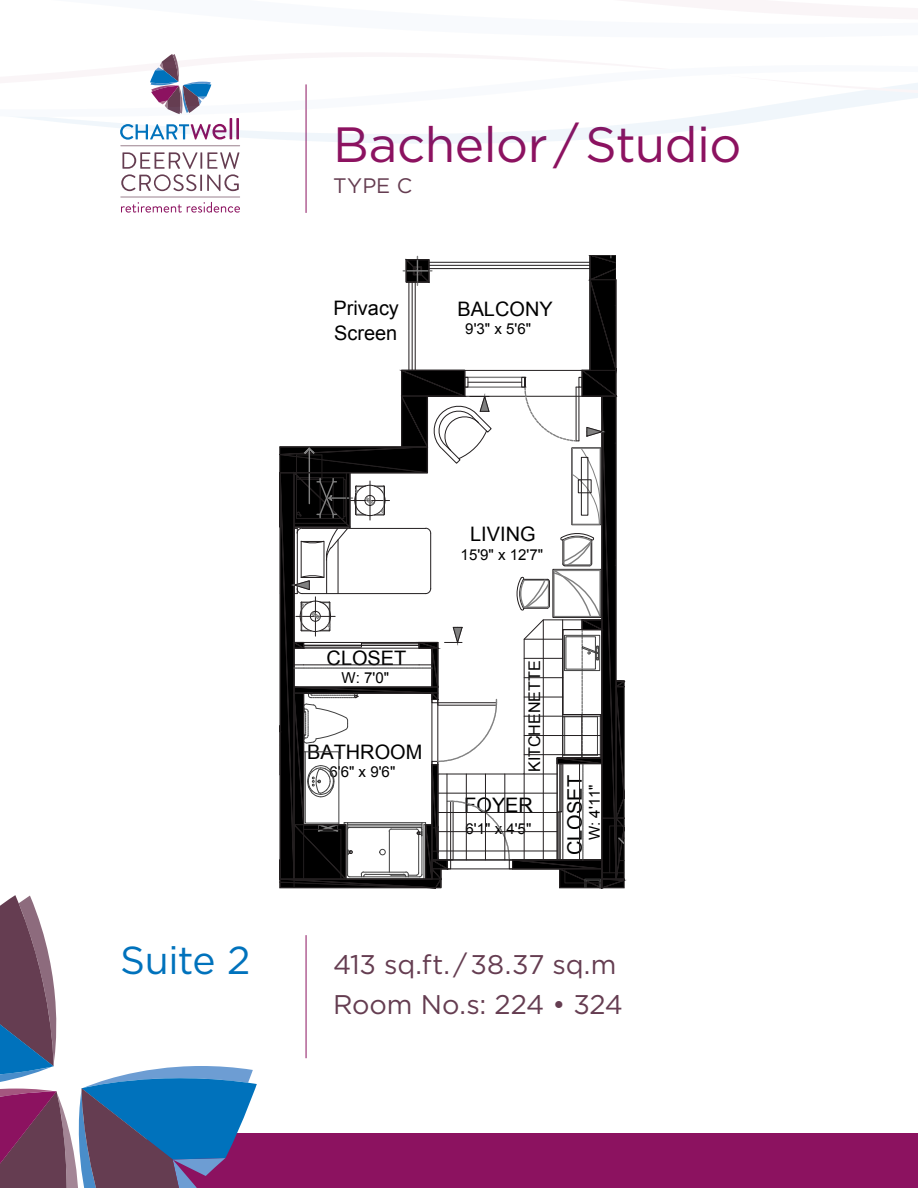
<style>
.page{position:relative;width:918px;height:1188px;background:#fff}
.page>*{position:absolute;margin:0;border:0;box-sizing:border-box;transform-origin:0 0}
.t1{font:49.5px "Gotham HTF";letter-spacing:-.01em;color:#8c1260}
.t2{font:39px "Gotham HTF";letter-spacing:-.015em;color:#0072bc}
.t3{font:27px/40.8px "Gotham HTF";letter-spacing:-.01em;color:#653d51}
.t4{font:21px "Gotham HTF";color:#653d51}
.t5{font:19.95px/24.5px "Arial";color:#000}
.t6{font:16.05px "Arial";color:#000}
.t7{font:15px "Arial";color:#000}
</style>
<div class="page">
<hr style="left:306px;top:935px;width:1px;height:123px;background:#8c1260">
<hr style="left:306px;top:84px;width:1px;height:129px;background:#8c1260">
<svg style="left:279px;top:255px;width:346px;height:634px"></svg>
<svg style="left:120px;top:146px;width:120px;height:45px"></svg>
<svg style="left:120px;top:197px;width:120px;height:16px"></svg>
<div style="left:147px;top:1134px;width:771px;height:54px;background:#8c1260"></div>
<svg style="left:120px;top:130px;width:572px;height:14px;fill:#f0f6fb"></svg>
<svg style="left:18px;top:65px;width:900px;height:65px"></svg>
<svg style="left:0;top:895px;width:257px;height:293px"></svg>
<h1 class="t1" style="left:333px;top:117px;width:410px">Bachelor / Studio</h1>
<p class="t4" style="left:333px;top:174px;width:81px">TYPE C</p>
<p class="t5" style="left:334px;top:296px;width:67px">Privacy<br>Screen</p>
<p class="t5" style="left:457px;top:297px;width:97px">BALCONY</p>
<p class="t7" style="left:465px;top:319px;width:67px">9'3" x 5'6"</p>
<p class="t5" style="left:327px;top:646px;width:81px">CLOSET</p>
<p class="t7" style="left:342px;top:668px;width:49px">W: 7'0"</p>
<p class="t5" style="left:307px;top:740px;width:117px">BATHROOM</p>
<p class="t7" style="left:329px;top:762px;width:67px">6'6" x 9'6"</p>
<p class="t5" style="left:470px;top:522px;width:67px">LIVING</p>
<p class="t7" style="left:461px;top:545px;width:84px">15'9" x 12'7"</p>
<p class="t6" style="left:524px;top:772px;width:113px;rotate:-90deg">KITCHENETTE</p>
<p class="t5" style="left:464px;top:793px;width:70px">FOYER</p>
<p class="t7" style="left:466px;top:819px;width:67px">6'1" x 4'5"</p>
<p class="t5" style="left:563px;top:855px;width:81px;rotate:-90deg">CLOSET</p>
<p class="t7" style="left:585px;top:840px;width:57px;rotate:-90deg">W: 4'11"</p>
<h2 class="t2" style="left:120px;top:938px;width:132px">Suite 2</h2>
<p class="t3" style="left:333px;top:943px;width:291px">413 sq.ft. / 38.37 sq.m<br>Room No.s: 224 • 324</p>
</div>
